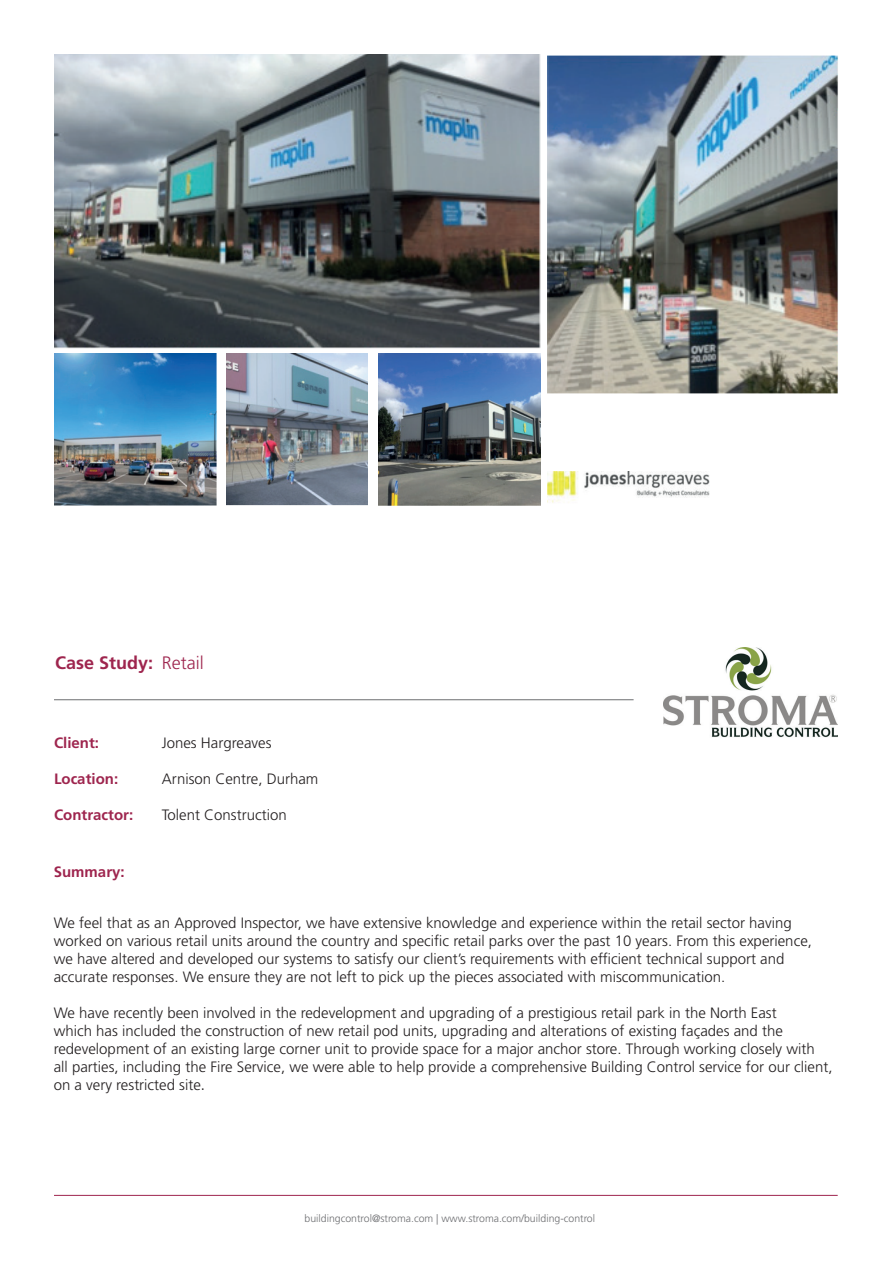
<style>
.page{position:relative;width:893px;height:1263px;background:#fff}
.page>*{position:absolute;margin:0;border:0;box-sizing:border-box;transform-origin:0 0}
.t1{font:700 18px "Frutiger LT Std";color:#9e254e}
.t2{font:300 18px "Frutiger LT Std";color:#9e254e}
.t3{font:300 15px/18px "Frutiger LT Std";color:#231f20}
.t4{font:700 15px "Frutiger LT Std";color:#9e254e}
.t5{font:300 10.5px "Frutiger LT Std";color:#6c6d70}
.s1{font-family:"Helvetica Neue"}
</style>
<div class="page">
<hr style="left:54px;top:1195px;width:784px;height:1px;background:#9e254e">
<hr style="left:54px;top:699px;width:580px;height:1px;background:#6c6d70">
<img style="left:664px;top:648px;width:173px;height:90px">
<img style="left:54px;top:54px;width:486px;height:295px">
<img style="left:548px;top:55px;width:290px;height:339px">
<img style="left:378px;top:353px;width:162px;height:153px">
<img style="left:226px;top:353px;width:142px;height:153px">
<img style="left:54px;top:353px;width:162px;height:153px">
<img style="left:548px;top:472px;width:162px;height:31px">
<p class="t1" style="left:55px;top:652px;width:100px">Case Study:</p>
<p class="t2" style="left:162px;top:652px;width:43px">Retail</p>
<p class="t4" style="left:54px;top:733px;width:47px">Client:</p>
<p class="t4" style="left:54px;top:769px;width:66px">Location:</p>
<p class="t4" style="left:54px;top:805px;width:81px">Contractor:</p>
<p class="t4" style="left:54px;top:863px;width:72px">Summary:</p>
<p class="t3" style="left:162px;top:734px;width:111px">Jones Hargreaves</p>
<p class="t3" style="left:162px;top:770px;width:158px">Arnison Centre, Durham</p>
<p class="t3" style="left:162px;top:806px;width:127px">Tolent Construction</p>
<p class="t3" style="left:54px;top:914px;width:760px">We feel that as an Approved Inspector, we have extensive knowledge and experience within the retail sector having worked on various retail units around the country and specific retail parks over the past 10 years. From this experience, we have altered and developed our systems to satisfy our client’s requirements with efficient technical support and accurate responses. We ensure they are not left to pick up the pieces associated with miscommunication.</p>
<p class="t3" style="left:54px;top:1004px;width:780px">We have recently been involved in the redevelopment and upgrading of a prestigious retail park in the North East<br>which has included the construction of new retail pod units, upgrading and alterations of existing façades and the redevelopment of an existing large corner unit to provide space for a major anchor store. Through working closely with all parties, including the Fire Service, we were able to help provide a comprehensive Building Control service for our client, on a very restricted site<span class="s1">.</span></p>
<p class="t5" style="left:305px;top:1212px;width:292px">buildingcontrol@stroma.com | www.stroma.com/building-control</p>
</div>
